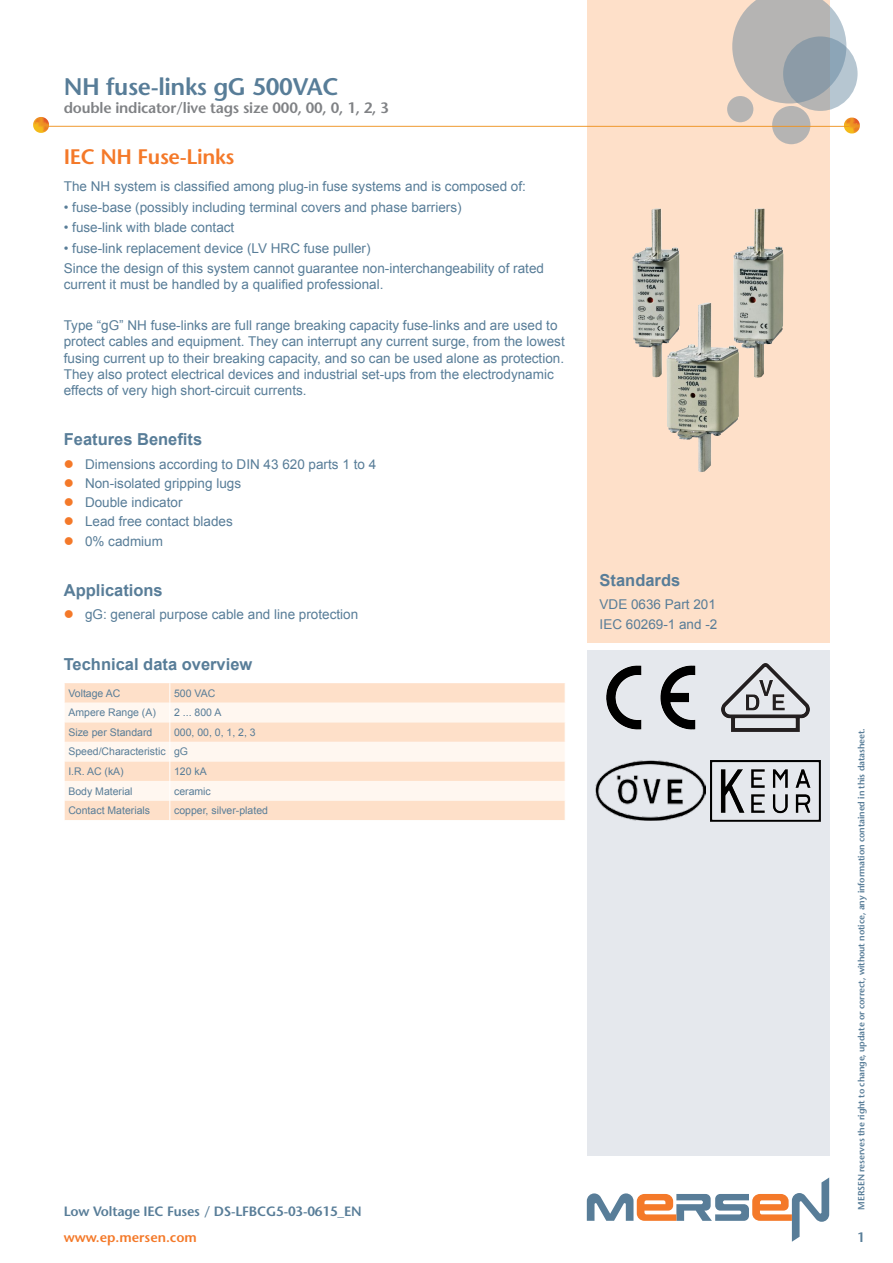
<style>
.page{position:relative;width:893px;height:1263px;background:#fff}
.page>*{position:absolute;margin:0;border:0;box-sizing:border-box;transform-origin:0 0}
.t1{font:600 24px "Stone Sans Std";letter-spacing:-.015em;color:#587d98}
.t2{font:600 21px "Stone Sans Std";letter-spacing:-.015em;color:#f47929}
.t3{font:700 16.5px "Arial";color:#587d98}
.t4{font:600 15px "Stone Sans Std";letter-spacing:-.015em;color:#808285}
.t5{font:13.5px/16.2px "Arial";color:#587d98}
.t6{font:600 13.5px "Stone Sans Std";letter-spacing:-.015em;color:#587d98}
.t7{font:600 13.5px "Stone Sans Std";color:#f47929}
.t8{font:10.5px/19.5px "Arial";color:#587d98}
.t9{font:600 9px "Stone Sans Std";letter-spacing:-.015em;color:#587d98}
</style>
<div class="page">
<div style="left:587px;top:0;width:242px;height:642px;background:#fee0c9"></div>
<div style="left:587px;top:651px;width:242px;height:505px;background:#e5e8ed"></div>
<img style="left:606px;top:665px;width:90px;height:65px">
<img style="left:595px;top:761px;width:111px;height:60px">
<img style="left:721px;top:663px;width:89px;height:68px">
<img style="left:710px;top:760px;width:111px;height:62px">
<svg style="left:587px;top:1177px;width:242px;height:65px"></svg>
<svg style="left:65px;top:683px;width:500px;height:137px;background:#fee0ca"></svg>
<svg style="left:65px;top:703px;width:500px;height:97px;fill:#fff7f0"></svg>
<svg style="left:64px;top:683px;width:1px;height:137px"></svg>
<svg style="left:169px;top:683px;width:1px;height:137px"></svg>
<img style="left:633px;top:208px;width:150px;height:170px">
<svg style="left:732px;top:0;width:114px;height:103px"></svg>
<svg style="left:783px;top:36px;width:74px;height:75px;background:#98a7b2"></svg>
<div style="left:772px;top:106px;width:38px;height:38px;background:#b5b4b3;border-radius:50%"></div>
<div style="left:727px;top:96px;width:26px;height:26px;background:#b5b4b3;border-radius:50%"></div>
<svg style="left:844px;top:118px;width:16px;height:16px"></svg>
<hr style="left:47px;top:126px;width:802px;height:1px;background:#ee9321">
<svg style="left:33px;top:117px;width:16px;height:16px"></svg>
<h1 class="t1" style="left:64px;top:72px;width:276px">NH fuse-links gG 500VAC</h1>
<p class="t4" style="left:64px;top:98px;width:327px">double indicator/live tags size 000, 00, 0, 1, 2, 3</p>
<h2 class="t2" style="left:64px;top:144px;width:172px">IEC NH Fuse-Links</h2>
<p class="t5" style="left:64px;top:179px;width:464px">The NH system is classified among plug-in fuse systems and is composed of:</p>
<p class="t5" style="left:64px;top:199px;width:399px">• fuse-base (possibly including terminal covers and phase barriers)</p>
<p class="t5" style="left:64px;top:219px;width:172px">• fuse-link with blade contact</p>
<p class="t5" style="left:64px;top:238px;width:482px;line-height:20.4px">• fuse-link replacement device (LV HRC fuse puller)<br>Since the design of this system cannot guarantee non-interchangeability of rated</p>
<p class="t5" style="left:64px;top:277px;width:321px">current it must be handled by a qualified professional.</p>
<p class="t5" style="left:64px;top:317px;width:503px">Type “gG” NH fuse-links are full range breaking capacity fuse-links and are used to protect cables and equipment. They can interrupt any current surge, from the lowest fusing current up to their breaking capacity, and so can be used alone as protection.<br>They also protect electrical devices and industrial set-ups from the electrodynamic effects of very high short-circuit currents.</p>
<p class="t3" style="left:64px;top:428px;width:140px">Features Benefits</p>
<p class="t5" style="left:85px;top:454px;width:293px;line-height:19.2px">Dimensions according to DIN 43 620 parts 1 to 4<br>Non-isolated gripping lugs<br>Double indicator<br>Lead free contact blades<br>0% cadmium</p>
<p class="t3" style="left:64px;top:579px;width:101px">Applications</p>
<p class="t5" style="left:85px;top:606px;width:275px">gG: general purpose cable and line protection</p>
<p class="t3" style="left:600px;top:569px;width:82px">Standards</p>
<p class="t5" style="left:600px;top:594px;width:119px;line-height:20.4px">VDE 0636 Part 201<br>IEC 60269-1 and -2</p>
<p class="t3" style="left:64px;top:653px;width:190px">Technical data overview</p>
<p class="t8" style="left:68px;top:683px;width:53px">Voltage AC</p>
<p class="t8" style="left:174px;top:683px;width:43px">500 VAC</p>
<p class="t8" style="left:68px;top:703px;width:89px">Ampere Range (A)</p>
<p class="t8" style="left:174px;top:703px;width:49px">2 ... 800 A</p>
<p class="t8" style="left:68px;top:722px;width:86px">Size per Standard</p>
<p class="t8" style="left:68px;top:722px;width:189px;text-indent:106px">000, 00, 0, 1, 2, 3<br>Speed/Characteristic gG<br>I.R. AC (kA)</p>
<p class="t9" style="left:856px;top:1209px;width:483px;rotate:-90deg">MERSEN reserves the right to change, update or correct, without notice, any information contained in this datasheet.</p>
<p class="t8" style="left:174px;top:762px;width:34px">120 kA</p>
<p class="t8" style="left:68px;top:781px;width:66px">Body Material</p>
<p class="t8" style="left:174px;top:781px;width:38px">ceramic</p>
<p class="t8" style="left:68px;top:801px;width:83px">Contact Materials</p>
<p class="t8" style="left:174px;top:801px;width:95px">copper, silver-plated</p>
<p class="t6" style="left:64px;top:1203px;width:300px">Low Voltage IEC Fuses / DS-LFBCG5-03-0615_EN</p>
<p class="t7" style="left:64px;top:1229px;width:135px">www.ep.mersen.com</p>
<p class="t6" style="left:857px;top:1229px;width:9px">1</p>
</div>
